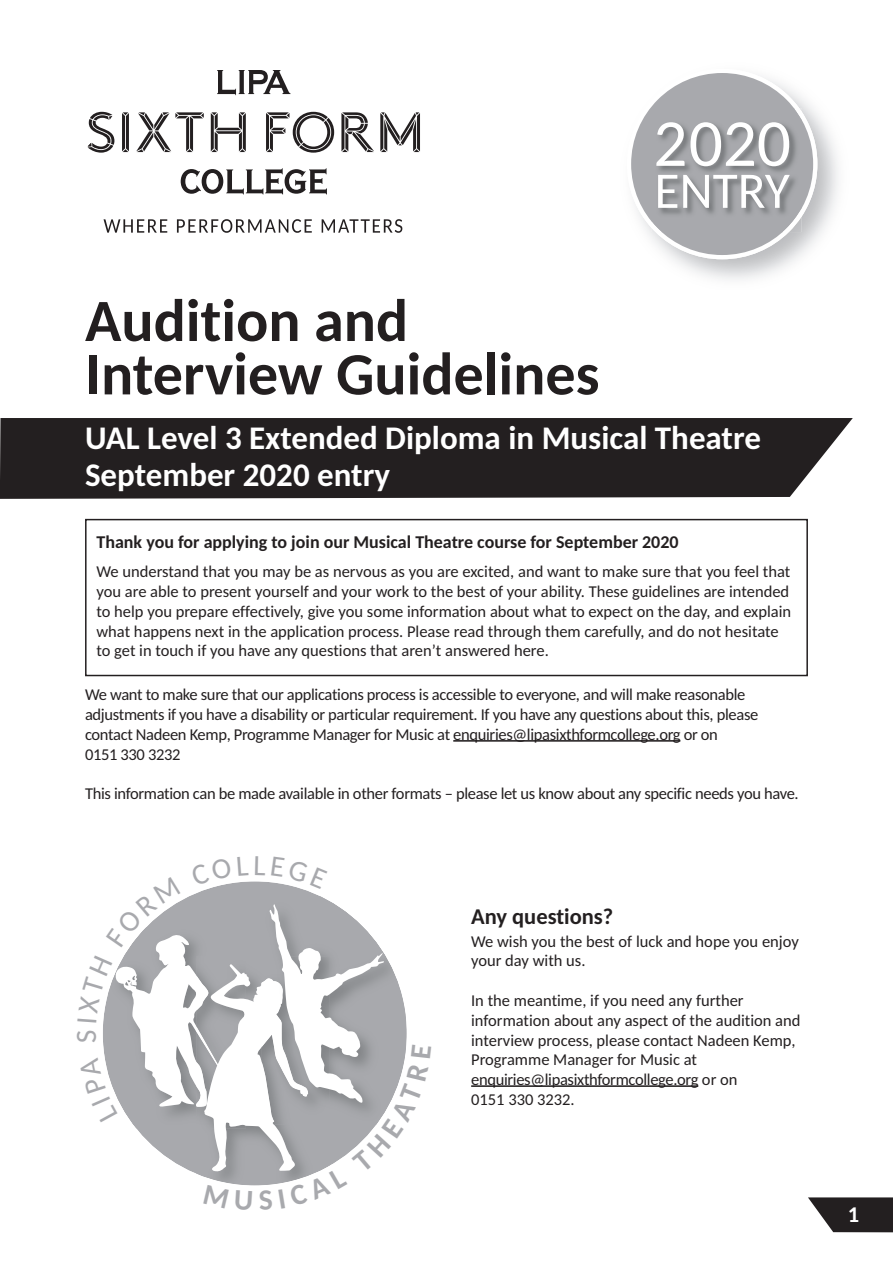
<style>
.page{position:relative;width:893px;height:1263px;background:#fff}
.page>*{position:absolute;margin:0;border:0;box-sizing:border-box;transform-origin:0 0}
.t1{font:67.2px "Carlito";color:#fff}
.t2{font:700 60px/53.4px "Carlito";color:#231f20}
.t3{font:51.3px "Carlito";color:#fff}
.t4{font:700 33px/36.6px "Carlito";color:#fff}
.t5{font:700 22.5px "Carlito";color:#231f20}
.t6{font:700 22.5px "Carlito";color:#fff}
.t7{font:700 18px "Carlito";color:#231f20}
.t8{font:16.5px/19.8px "Carlito";letter-spacing:-.01em;color:#231f20}
</style>
<div class="page">
<div style="left:0;top:418px;width:853px;height:81px;background:#231f20"></div>
<div style="left:85px;top:519px;width:723px;height:157px;border:2px solid #231f20"></div>
<svg style="left:104px;top:219px;width:63px;height:14px"></svg>
<svg style="left:177px;top:219px;width:135px;height:14px"></svg>
<svg style="left:322px;top:219px;width:80px;height:14px"></svg>
<svg style="left:217px;top:70px;width:74px;height:25px"></svg>
<svg style="left:122px;top:112px;width:7px;height:40px"></svg>
<svg style="left:136px;top:112px;width:68px;height:40px"></svg>
<svg style="left:211px;top:112px;width:35px;height:40px"></svg>
<svg style="left:266px;top:112px;width:68px;height:41px"></svg>
<svg style="left:341px;top:112px;width:33px;height:40px"></svg>
<svg style="left:380px;top:112px;width:40px;height:40px"></svg>
<svg style="left:88px;top:112px;width:26px;height:41px"></svg>
<svg style="left:181px;top:168px;width:146px;height:26px"></svg>
<svg style="left:627px;top:69px;width:190px;height:190px"></svg>
<img style="left:651px;top:109px;width:151px;height:123px">
<hr style="left:453px;top:740px;width:227px;height:2px;background:#231f20">
<hr style="left:471px;top:1085px;width:227px;height:2px;background:#231f20">
<svg style="left:808px;top:1197px;width:85px;height:36px;background:#494647"></svg>
<svg style="left:103px;top:881px;width:304px;height:305px"></svg>
<h1 class="t1" style="left:653px;top:98px;width:139px">2020</h1>
<h3 class="t3" style="left:654px;top:156px;width:137px">ENTRY</h3>
<h2 class="t2" style="left:85px;top:294px;width:516px">Audition and<br>Interview Guidelines</h2>
<h3 class="t4" style="left:85px;top:419px;width:677px">UAL Level 3 Extended Diploma in Musical Theatre<br>September 2020 entry</h3>
<p class="t7" style="left:97px;top:531px;width:584px">Thank you for applying to join our Musical Theatre course for September 2020</p>
<p class="t8" style="left:97px;top:562px;width:696px">We understand that you may be as nervous as you are excited, and want to make sure that you feel that you are able to present yourself and your work to the best of your ability. These guidelines are intended to help you prepare effectively, give you some information about what to expect on the day, and explain what happens next in the application process. Please read through them carefully, and do not hesitate to get in touch if you have any questions that aren’t answered here.</p>
<p class="t8" style="left:85px;top:685px;width:675px">We want to make sure that our applications process is accessible to everyone, and will make reasonable adjustments if you have a disability or particular requirement. If you have any questions about this, please contact Nadeen Kemp, Programme Manager for Music at enquiries@lipasixthformcollege.org or on<br>0151 330 3232</p>
<p class="t8" style="left:85px;top:784px;width:715px">This information can be made available in other formats – please let us know about any specific needs you have.</p>
<h3 class="t5" style="left:471px;top:903px;width:144px">Any questions?</h3>
<p class="t8" style="left:471px;top:931px;width:329px">We wish you the best of luck and hope you enjoy your day with us.</p>
<p class="t8" style="left:471px;top:990px;width:331px">In the meantime, if you need any further information about any aspect of the audition and interview process, please contact Nadeen Kemp, Programme Manager for Music at enquiries@lipasixthformcollege.org or on<br>0151 330 3232.</p>
<h3 class="t6" style="left:848px;top:1201px;width:13px">1</h3>
</div>
